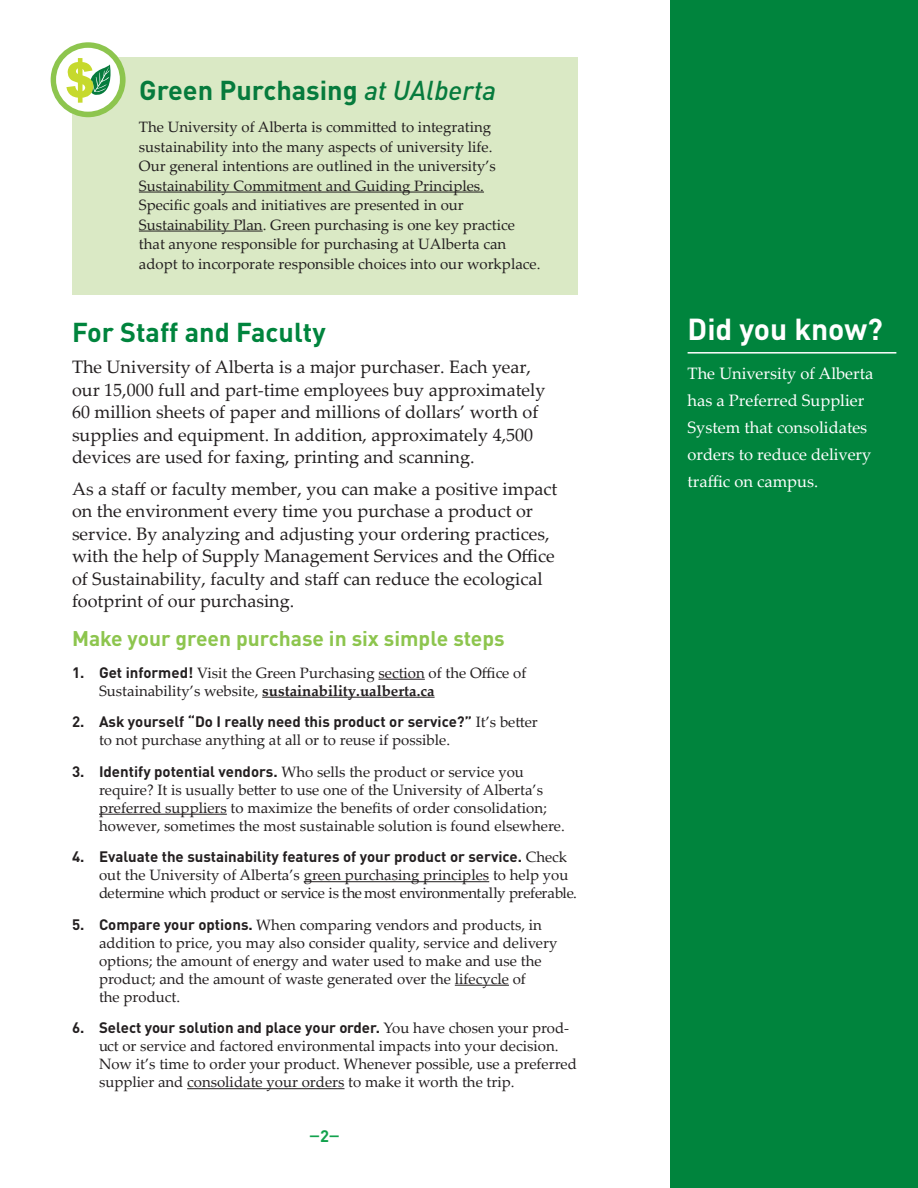
<style>
.page{position:relative;width:918px;height:1188px;background:#fff}
.page>*{position:absolute;margin:0;border:0;box-sizing:border-box;transform-origin:0 0}
.t1{font:700 30px "DIN Pro";color:#fff}
.Sub_Heading{font:700 27px "DIN Pro";color:#067b3d}
.Sub_Heading-2{font:700 27px "DIN Pro";color:#00843d}
.Sub-sub_heading{font:700 21px "DIN Pro";color:#8dc54e}
.Body_Text{font:18px/22.5px "Palatino Linotype";color:#231f20}
.t2{font:16.5px/27px "Palatino Linotype";color:#fff}
.t3{font:16.5px "Museo 700";color:#12a24d}
.Body_Text-2{font:15px/18px "Palatino Linotype";color:#231f20}
.s1{font-weight:500;font-style:italic}
.s2{font-family:"DIN Pro";font-weight:700}
.s3{font-weight:700}
</style>
<div class="page">
<div style="left:72px;top:57px;width:505px;height:237px;background:#dae9c5"></div>
<svg style="left:51px;top:42px;width:75px;height:75px"></svg>
<hr style="left:378px;top:679px;width:47px;height:1px;background:#231f20">
<hr style="left:262px;top:697px;width:173px;height:1px;background:#231f20">
<hr style="left:99px;top:814px;width:128px;height:1px;background:#231f20">
<hr style="left:304px;top:881px;width:185px;height:1px;background:#231f20">
<hr style="left:455px;top:985px;width:54px;height:1px;background:#231f20">
<hr style="left:187px;top:1088px;width:158px;height:1px;background:#231f20">
<hr style="left:139px;top:192px;width:345px;height:1px;background:#231f20">
<hr style="left:139px;top:231px;width:124px;height:1px;background:#231f20">
<div style="left:670px;top:0;width:247px;height:1188px;background:#00843d"></div>
<hr style="left:688px;top:352px;width:208px;height:2px;background:#fff">
<p class="Sub_Heading" style="left:139px;top:68px;width:359px">Green Purchasing <span class="s1">at UAlberta</span></p>
<p class="Body_Text-2" style="left:139px;top:117px;width:403px;line-height:19.5px">The University of Alberta is committed to integrating sustainability into the many aspects of university life.<br>Our general intentions are outlined in the university’s Sustainability Commitment and Guiding Principles.<br>Specific goals and initiatives are presented in our Sustainability Plan. Green purchasing is one key practice that anyone responsible for purchasing at UAlberta can adopt to incorporate responsible choices into our workplace.</p>
<p class="Sub_Heading-2" style="left:72px;top:310px;width:255px">For Staff and Faculty</p>
<p class="Body_Text" style="left:72px;top:355px;width:475px">The University of Alberta is a major purchaser. Each year, our 15,000 full and part-time employees buy approximately 60 million sheets of paper and millions of dollars’ worth of supplies and equipment. In addition, approximately 4,500 devices are used for faxing, printing and scanning.</p>
<p class="Body_Text" style="left:72px;top:477px;width:487px">As a staff or faculty member, you can make a positive impact on the environment every time you purchase a product or service. By analyzing and adjusting your ordering practices, with the help of Supply Management Services and the Office of Sustainability, faculty and staff can reduce the ecological footprint of our purchasing.</p>
<p class="Sub-sub_heading" style="left:72px;top:621px;width:434px">Make your green purchase in six simple steps</p>
<p class="Body_Text-2" style="left:99px;top:663px;width:429px;text-indent:-27px"><span class="s2">1. Get informed!</span> Visit the Green Purchasing section of the Office of<br>Sustainability’s website, <span class="s3">sustainability.ualberta.ca</span></p>
<p class="Body_Text-2" style="left:99px;top:713px;width:440px;text-indent:-27px"><span class="s2">2. Ask yourself “Do I really need this product or service?”</span> It’s better to not purchase anything at all or to reuse if possible.</p>
<p class="Body_Text-2" style="left:99px;top:762px;width:467px;text-indent:-27px"><span class="s2">3. Identify potential vendors.</span> Who sells the product or service you require? It is usually better to use one of the University of Alberta’s preferred suppliers to maximize the benefits of order consolidation; however, sometimes the most sustainable solution is found elsewhere.</p>
<p class="Body_Text-2" style="left:99px;top:848px;width:480px;text-indent:-27px"><span class="s2">4. Evaluate the sustainability features of your product or service.</span> Check out the University of Alberta’s green purchasing principles to help you determine which product or service is the most environmentally preferable.</p>
<p class="Body_Text-2" style="left:99px;top:915px;width:460px;text-indent:-27px"><span class="s2">5. Compare your options.</span> When comparing vendors and products, in addition to price, you may also consider quality, service and delivery options; the amount of energy and water used to make and use the product; and the amount of waste generated over the lifecycle of<br>the product.</p>
<p class="Body_Text-2" style="left:99px;top:1019px;width:480px;text-indent:-27px"><span class="s2">6. Select your solution and place your order.</span> You have chosen your prod&shy;uct or service and factored environmental impacts into your decision.<br>Now it’s time to order your product. Whenever possible, use a preferred supplier and consolidate your orders to make it worth the trip.</p>
<p class="t3" style="left:309px;top:1127px;width:32px">–<span class="s2">2</span>–</p>
<p class="t1" style="left:688px;top:304px;width:197px">Did you know?</p>
<p class="t2" style="left:688px;top:359px;width:187px">The University of Alberta has a Preferred Supplier<br>System that consolidates orders to reduce delivery traffic on campus.</p>
</div>
